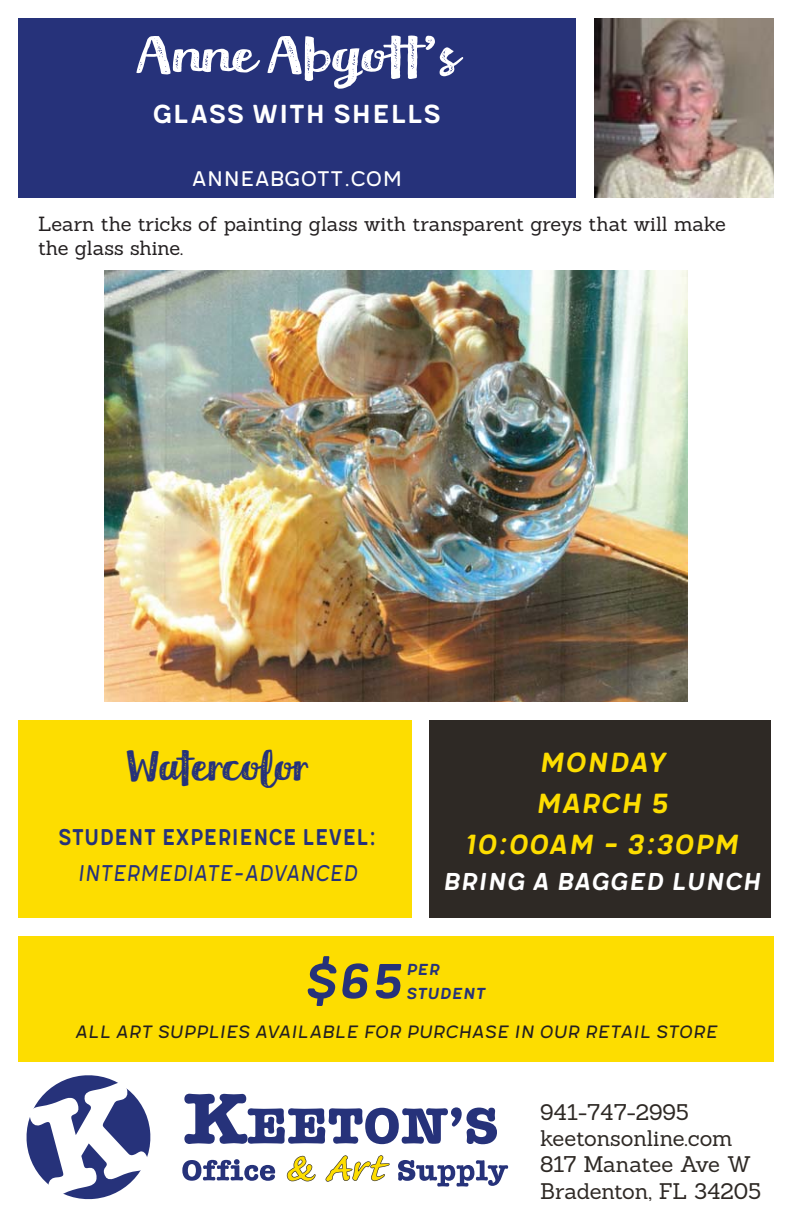
<style>
.page{position:relative;width:792px;height:1224px;background:#fff}
.page>*{position:absolute;margin:0;border:0;box-sizing:border-box;transform-origin:0 0}
.t1{font:60px "Meltow Brush Rust";color:#fff}
.t2{font:italic 60px "Meltow San 200";color:#26327a}
.t3{font:50px "Meltow Brush Rust";color:#26327a;scale:.86 1}
.t4{font:italic 34px/40.8px "Meltow San 200";color:#fddd00;text-align:center}
.t5{font:32px "Meltow San 200";color:#fff}
.t6{font:italic 30px "Meltow San 200";color:#fff}
.t7{font:28px "Meltow San 200";color:#26327a;scale:.86 1}
.t8{font:italic 28px "Meltow San 100";color:#26327a;scale:.86 1}
.t9{font:26px "Meltow San 100";color:#fff}
.t10{font:22px/26.4px "Sanchez";color:#2e2925}
.t11{font:italic 22px "Meltow San 100";color:#231f20}
.t12{font:20px/24px "Sanchez";letter-spacing:-.005em;color:#231f20}
.t13{font:italic 19.6px/23.6px "Meltow San 200";color:#26327a}
</style>
<div class="page">
<div style="left:18px;top:18px;width:558px;height:180px;background:#26327a"></div>
<div style="left:18px;top:936px;width:756px;height:126px;background:#fddd00"></div>
<div style="left:18px;top:720px;width:393px;height:198px;background:#fddd00"></div>
<div style="left:429px;top:720px;width:342px;height:198px;background:#2e2925"></div>
<svg style="left:26px;top:1075px;width:125px;height:125px"></svg>
<svg style="left:184px;top:1094px;width:313px;height:50px"></svg>
<svg style="left:182px;top:1159px;width:93px;height:22px"></svg>
<svg style="left:287px;top:1156px;width:29px;height:25px"></svg>
<svg style="left:326px;top:1155px;width:64px;height:27px"></svg>
<svg style="left:398px;top:1160px;width:110px;height:27px"></svg>
<img style="left:594px;top:18px;width:180px;height:180px">
<img style="left:105px;top:270px;width:582px;height:432px">
<h1 class="t1" style="left:134px;top:16px;width:327px">Anne Abgott’s</h1>
<h3 class="t5" style="left:153px;top:93px;width:290px">glass with shells</h3>
<h3 class="t9" style="left:192px;top:162px;width:212px">anneabgott.com</h3>
<p class="t12" style="left:38px;top:215px;width:689px">Learn the tricks of painting glass with transparent greys that will make the glass shine.</p>
<h2 class="t3" style="left:126px;top:733px;width:214px">Watercolor</h2>
<h3 class="t7" style="left:58px;top:819px;width:372px">Student experience level:</h3>
<h3 class="t8" style="left:78px;top:855px;width:327px">intermediate-advanced</h3>
<h3 class="t4" style="left:464px;top:740px;width:276px">monday<br>march 5<br>10:00am - 3:30PM</h3>
<h3 class="t6" style="left:442px;top:862px;width:320px">bring a bagged lunch</h3>
<h1 class="t2" style="left:303px;top:942px;width:101px">$65</h1>
<p class="t13" style="left:406px;top:957px;width:81px">per student</p>
<p class="t11" style="left:75px;top:1018px;width:644px">all art supplies available for purchase in our retail store</p>
<p class="t10" style="left:540px;top:1101px;width:223px">941-747-2995 keetonsonline.com<br>817 Manatee Ave W<br>Bradenton, FL 34205</p>
</div>
